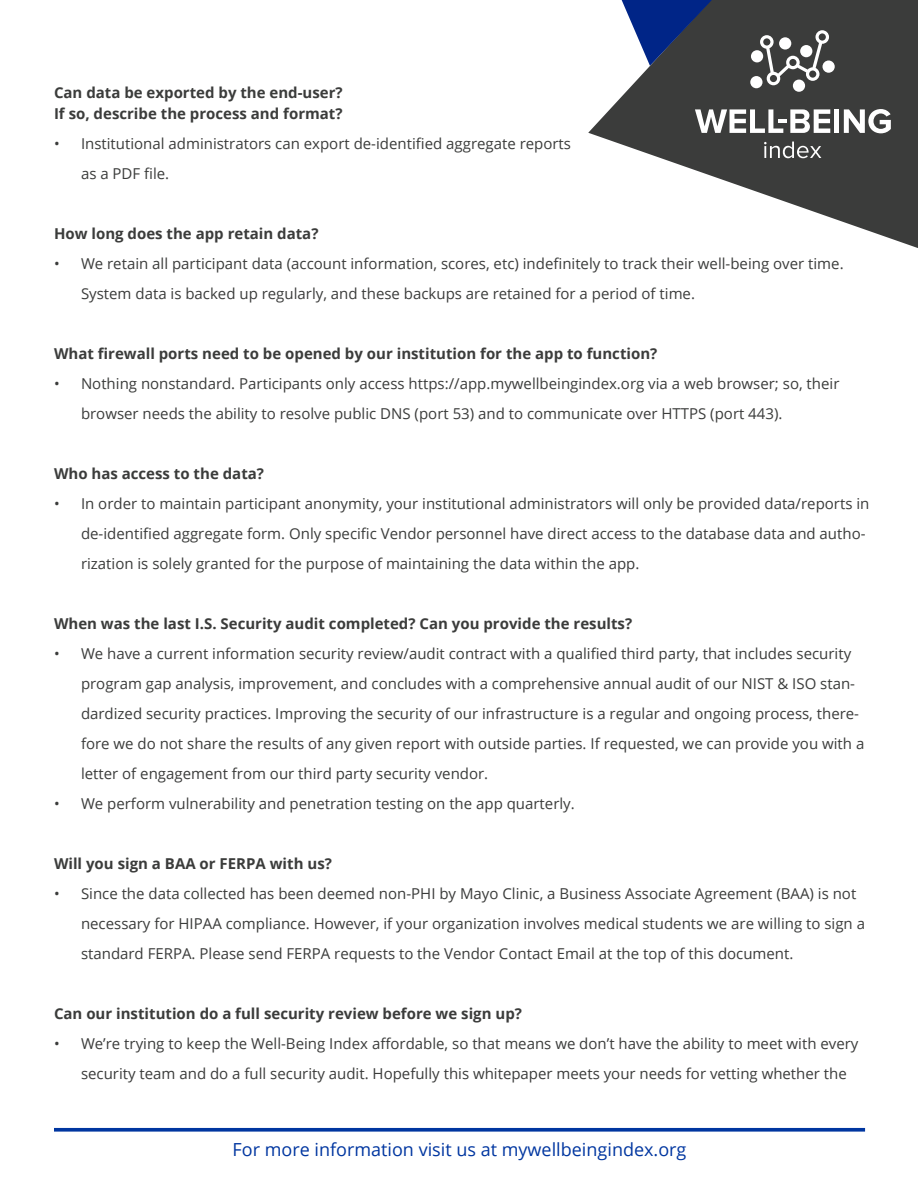
<style>
.page{position:relative;width:918px;height:1188px;background:#fff}
.page>*{position:absolute;margin:0;border:0;box-sizing:border-box;transform-origin:0 0}
.t1{font:18px "Open Sans";color:#0036a0}
.t2{font:15px/30px "Open Sans";color:#3b3c3b}
.t3{font:700 15px/21px "Open Sans";color:#3b3c3b}
</style>
<div class="page">
<svg style="left:588px;top:0;width:330px;height:248px;fill:#3b3c3b"></svg>
<svg style="left:695px;top:109px;width:135px;height:24px"></svg>
<div style="left:834px;top:109px;width:5px;height:24px;background:#fff"></div>
<svg style="left:844px;top:109px;width:47px;height:24px"></svg>
<svg style="left:764px;top:142px;width:57px;height:16px"></svg>
<div style="left:751px;top:50px;width:12px;height:12px;background:#fff;border-radius:50%"></div>
<div style="left:750px;top:76px;width:13px;height:12px;background:#fff;border-radius:50%"></div>
<div style="left:793px;top:80px;width:12px;height:12px;background:#fff;border-radius:50%"></div>
<div style="left:823px;top:61px;width:12px;height:12px;background:#fff;border-radius:50%"></div>
<svg style="left:760px;top:30px;width:69px;height:55px"></svg>
<svg style="left:54px;top:1128px;width:811px;height:4px;background:#194aa9"></svg>
<svg style="left:622px;top:0;width:90px;height:66px;background:#3b4e7f"></svg>
<p class="t3" style="left:54px;top:82px;width:290px">Can data be exported by the end-user?<br>If so, describe the process and format?</p>
<p class="t2" style="left:81px;top:128px;width:492px;text-indent:-27px">• Institutional administrators can export de-identified aggregate reports as a PDF file.</p>
<p class="t3" style="left:54px;top:223px;width:266px">How long does the app retain data?</p>
<p class="t2" style="left:81px;top:248px;width:764px;text-indent:-27px">• We retain all participant data (account information, scores, etc) indefinitely to track their well-being over time.<br>System data is backed up regularly, and these backups are retained for a period of time.</p>
<p class="t3" style="left:54px;top:343px;width:605px">What firewall ports need to be opened by our institution for the app to function?</p>
<p class="t2" style="left:81px;top:368px;width:760px;text-indent:-27px">• Nothing nonstandard. Participants only access https://app.mywellbeingindex.org via a web browser; so, their browser needs the ability to resolve public DNS (port 53) and to communicate over HTTPS (port 443).</p>
<p class="t3" style="left:54px;top:463px;width:212px">Who has access to the data?</p>
<p class="t2" style="left:81px;top:488px;width:790px;text-indent:-27px">• In order to maintain participant anonymity, your institutional administrators will only be provided data/reports in de-identified aggregate form. Only specific Vendor personnel have direct access to the database data and autho&shy;rization is solely granted for the purpose of maintaining the data within the app.</p>
<p class="t3" style="left:54px;top:613px;width:580px">When was the last I.S. Security audit completed? Can you provide the results?</p>
<p class="t2" style="left:81px;top:638px;width:785px;text-indent:-27px">• We have a current information security review/audit contract with a qualified third party, that includes security program gap analysis, improvement, and concludes with a comprehensive annual audit of our NIST &amp; ISO stan&shy;dardized security practices. Improving the security of our infrastructure is a regular and ongoing process, there&shy;fore we do not share the results of any given report with outside parties. If requested, we can provide you with a letter of engagement from our third party security vendor.</p>
<p class="t2" style="left:54px;top:788px;width:522px">• We perform vulnerability and penetration testing on the app quarterly.</p>
<p class="t3" style="left:54px;top:853px;width:279px">Will you sign a BAA or FERPA with us?</p>
<p class="t2" style="left:81px;top:878px;width:786px;text-indent:-27px">• Since the data collected has been deemed non-PHI by Mayo Clinic, a Business Associate Agreement (BAA) is not necessary for HIPAA compliance. However, if your organization involves medical students we are willing to sign a standard FERPA. Please send FERPA requests to the Vendor Contact Email at the top of this document.</p>
<p class="t3" style="left:54px;top:1003px;width:470px">Can our institution do a full security review before we sign up?</p>
<p class="t2" style="left:81px;top:1028px;width:779px;text-indent:-27px">• We’re trying to keep the Well-Being Index affordable, so that means we don’t have the ability to meet with every security team and do a full security audit. Hopefully this whitepaper meets your needs for vetting whether the</p>
<p class="t1" style="left:233px;top:1137px;width:455px">For more information visit us at mywellbeingindex.org</p>
</div>
